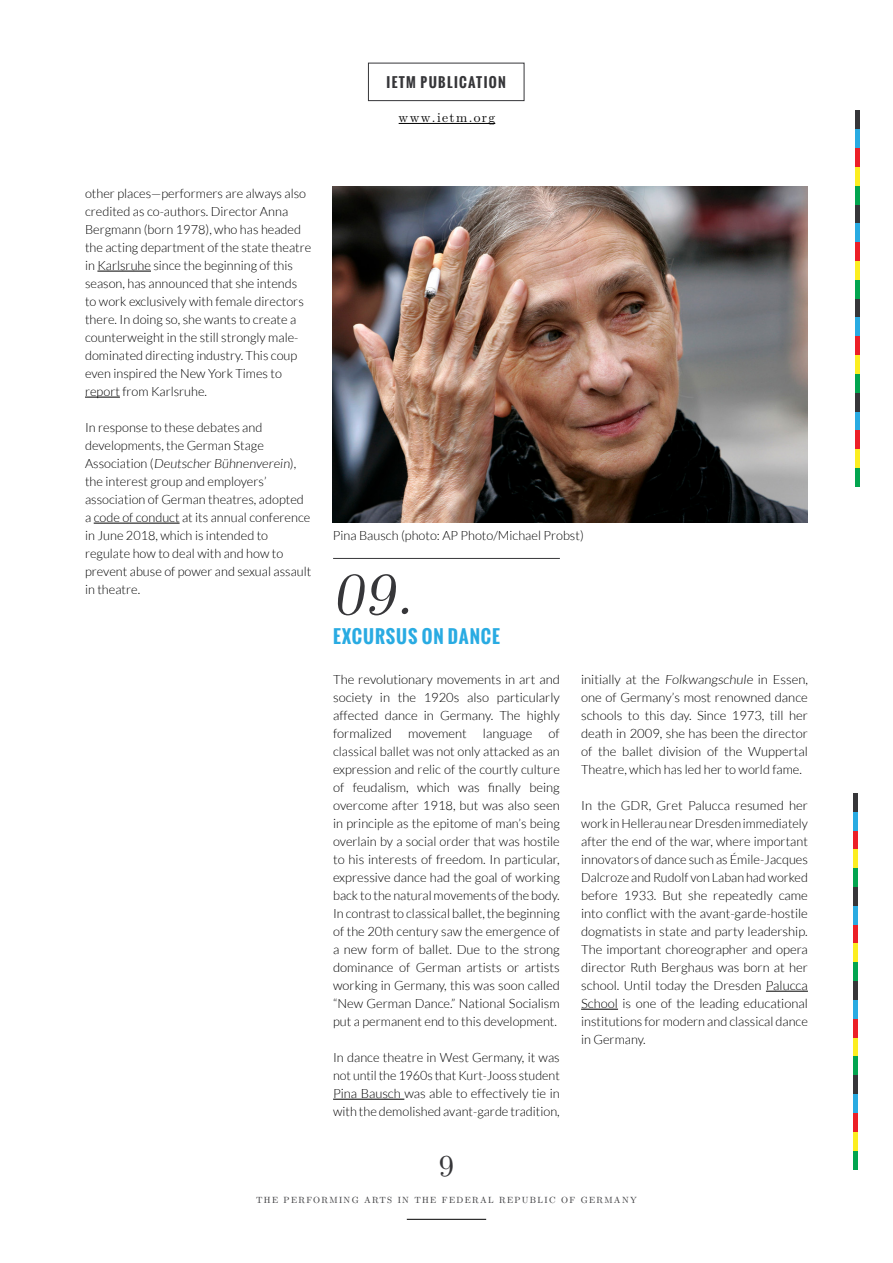
<style>
.page{position:relative;width:893px;height:1263px;background:#fff}
.page>*{position:absolute;margin:0;border:0;box-sizing:border-box;transform-origin:0 0}
.t1{font:60px "LM Roman Slant 10";color:#363639}
.t2{font:30.6px "LM Roman 10";color:#363639}
.t3{font:700 18px "Oswald";letter-spacing:.05em;color:#29abe2}
.t4{font:700 13.5px "Oswald";letter-spacing:.1em;color:#363639}
.t5{font:13.5px "LM Roman 10";letter-spacing:.1em;color:#000}
.t6{font:300 12.75px/18px "Lato";color:#000;text-align:justify}
.t7{font:9px "LM Roman 10";letter-spacing:.145em;color:#363639}
</style>
<div class="page">
<hr style="left:399px;top:123px;width:96px;height:1px;background:#000">
<div style="left:368px;top:63px;width:156px;height:38px;border:1px solid #363639"></div>
<hr style="left:407px;top:1219px;width:79px;height:1px;background:#000">
<hr style="left:856px;top:393px;width:4px;height:19px;background:#363639">
<hr style="left:856px;top:299px;width:4px;height:18px;background:#363639">
<hr style="left:856px;top:205px;width:4px;height:18px;background:#363639">
<hr style="left:856px;top:111px;width:4px;height:18px;background:#363639">
<hr style="left:856px;top:412px;width:4px;height:18px;background:#29abe2">
<hr style="left:856px;top:317px;width:4px;height:19px;background:#29abe2">
<hr style="left:856px;top:223px;width:4px;height:19px;background:#29abe2">
<hr style="left:856px;top:129px;width:4px;height:19px;background:#29abe2">
<hr style="left:856px;top:430px;width:4px;height:19px;background:#ec2027">
<hr style="left:856px;top:336px;width:4px;height:19px;background:#ec2027">
<hr style="left:856px;top:242px;width:4px;height:19px;background:#ec2027">
<hr style="left:856px;top:148px;width:4px;height:19px;background:#ec2027">
<hr style="left:856px;top:449px;width:4px;height:19px;background:#fcee21">
<hr style="left:856px;top:355px;width:4px;height:19px;background:#fcee21">
<hr style="left:856px;top:261px;width:4px;height:19px;background:#fcee21">
<hr style="left:856px;top:167px;width:4px;height:19px;background:#fcee21">
<hr style="left:856px;top:468px;width:4px;height:19px;background:#02a54f">
<hr style="left:856px;top:374px;width:4px;height:19px;background:#02a54f">
<hr style="left:856px;top:280px;width:4px;height:19px;background:#02a54f">
<hr style="left:856px;top:186px;width:4px;height:19px;background:#02a54f">
<hr style="left:854px;top:1075px;width:4px;height:19px;background:#363639">
<hr style="left:854px;top:981px;width:4px;height:19px;background:#363639">
<hr style="left:854px;top:887px;width:4px;height:19px;background:#363639">
<hr style="left:854px;top:793px;width:4px;height:19px;background:#363639">
<hr style="left:854px;top:1094px;width:4px;height:19px;background:#29abe2">
<hr style="left:854px;top:1000px;width:4px;height:19px;background:#29abe2">
<hr style="left:854px;top:906px;width:4px;height:19px;background:#29abe2">
<hr style="left:854px;top:812px;width:4px;height:19px;background:#29abe2">
<hr style="left:854px;top:1113px;width:4px;height:19px;background:#ec2027">
<hr style="left:854px;top:1019px;width:4px;height:19px;background:#ec2027">
<hr style="left:854px;top:925px;width:4px;height:18px;background:#ec2027">
<hr style="left:854px;top:831px;width:4px;height:18px;background:#ec2027">
<hr style="left:854px;top:1132px;width:4px;height:18px;background:#fcee21">
<hr style="left:854px;top:1038px;width:4px;height:18px;background:#fcee21">
<hr style="left:854px;top:943px;width:4px;height:19px;background:#fcee21">
<hr style="left:854px;top:849px;width:4px;height:19px;background:#fcee21">
<hr style="left:854px;top:1150px;width:4px;height:19px;background:#02a54f">
<hr style="left:854px;top:1056px;width:4px;height:19px;background:#02a54f">
<hr style="left:854px;top:962px;width:4px;height:19px;background:#02a54f">
<hr style="left:854px;top:868px;width:4px;height:19px;background:#02a54f">
<hr style="left:97px;top:271px;width:54px;height:1px;background:#000">
<hr style="left:85px;top:397px;width:35px;height:1px;background:#000">
<hr style="left:94px;top:523px;width:86px;height:1px;background:#000">
<img style="left:332px;top:187px;width:476px;height:335px">
<hr style="left:333px;top:558px;width:227px;height:1px;background:#363639">
<hr style="left:333px;top:1099px;width:71px;height:1px;background:#000">
<hr style="left:766px;top:991px;width:42px;height:1px;background:#000">
<hr style="left:581px;top:1009px;width:37px;height:1px;background:#000">
<p class="t4" style="left:386px;top:73px;width:121px">IETM PUBLICATION</p>
<p class="t5" style="left:399px;top:106px;width:98px">www.ietm.org</p>
<p class="t6" style="left:85px;top:184px;width:228px;text-align:left">other places—performers are always also credited as co-authors. Director Anna Bergmann (born 1978), who has headed the acting department of the state theatre in Karlsruhe since the beginning of this season, has announced that she intends to work exclusively with female directors there. In doing so, she wants to create a counterweight in the still strongly male&shy;dominated directing industry. This coup even inspired the New York Times to report from Karlsruhe.</p>
<p class="t6" style="left:85px;top:419px;width:228px;text-align:left">In response to these debates and developments, the German Stage Association (Deutscher Bühnenverein), the interest group and employers’ association of German theatres, adopted a code of conduct at its annual conference in June 2018, which is intended to regulate how to deal with and how to prevent abuse of power and sexual assault in theatre.</p>
<p class="t6" style="left:333px;top:526px;width:252px">Pina Bausch (photo: AP Photo/Michael Probst)</p>
<h1 class="t1" style="left:333px;top:546px;width:81px">09.</h1>
<h3 class="t3" style="left:333px;top:623px;width:168px">EXCURSUS ON DANCE</h3>
<p class="t6" style="left:333px;top:670px;width:228px">The revolutionary movements in art and society in the 1920s also particularly affected dance in Germany. The highly formalized</p>
<p class="t6" style="left:581px;top:670px;width:228px">initially at the Folkwangschule in Essen, one of Germany’s most renowned dance schools to this day. Since 1973, till her death in 2009, she has been the director of the ballet division of the Wuppertal Theatre, which has led her to world fame.</p>
<p class="t6" style="left:581px;top:796px;width:228px">In the GDR, Gret Palucca resumed her work in Hellerau near Dresden immediately after the end of the war, where important innovators of dance such as Émile-Jacques Dalcroze and Rudolf von Laban had worked before 1933. But she repeatedly came into conflict with the avant-garde-hostile dogmatists in state and party leadership.<br>The important choreographer and opera director Ruth Berghaus was born at her school. Until today the Dresden Palucca School is one of the leading educational institutions for modern and classical dance in Germany.</p>
<p class="t6" style="left:408px;top:724px;width:60px">movement</p>
<p class="t6" style="left:483px;top:724px;width:51px">language</p>
<p class="t6" style="left:333px;top:724px;width:228px;text-indent:215px">of classical ballet was not only attacked as an expression and relic of the courtly culture of feudalism, which was finally being overcome after 1918, but was also seen in principle as the epitome of man’s being overlain by a social order that was hostile to his interests of freedom. In particular, expressive dance had the goal of working back to the natural movements of the body.<br>In contrast to classical ballet, the beginning of the 20th century saw the emergence of a new form of ballet. Due to the strong dominance of German artists or artists working in Germany, this was soon called “New German Dance.” National Socialism put a permanent end to this development.</p>
<p class="t6" style="left:333px;top:1048px;width:228px">In dance theatre in West Germany, it was not until the 1960s that Kurt-Jooss student Pina Bausch was able to effectively tie in with the demolished avant-garde tradition,</p>
<h2 class="t2" style="left:439px;top:1141px;width:17px">9</h2>
<p class="t7" style="left:256px;top:1193px;width:382px">THE PERFORMING ARTS IN THE FEDERAL REPUBLIC OF GERMANY</p>
</div>
